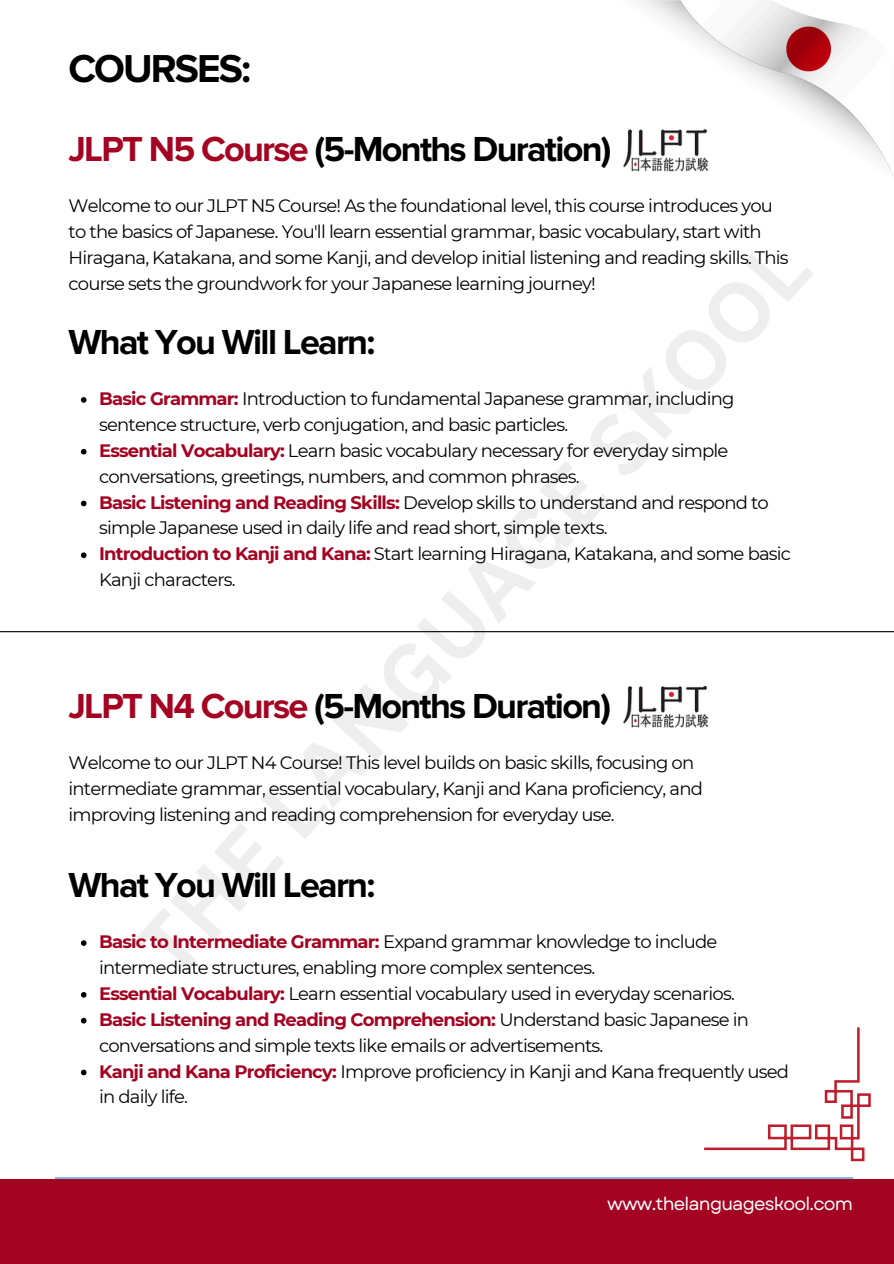
<style>
.page{position:relative;width:894px;height:1264px;background:#fff}
.page>*{position:absolute;margin:0;border:0;box-sizing:border-box;transform-origin:0 0}
.t1{font:700 83.25px "Canva Sans";color:#000}
.t2{font:700 40.35px "Proxima Nova";letter-spacing:-.05em;color:#000}
.t3{font:700 36px "Proxima Nova";letter-spacing:-.05em;color:#000}
.t4{font:18px/25.8px "Montserrat";letter-spacing:-.045em;color:#000}
.t5{font:18px "Garet";letter-spacing:-.045em;color:#fff}
.s1{color:#a40322}
.s2{font-weight:700;color:#a40322}
</style>
<div class="page">
<div style="left:0;top:1179px;width:893px;height:84px;background:#a40322"></div>
<hr style="left:55px;top:1177px;width:797px;height:1px;background:#1b86c7">
<img style="left:640px;top:0;width:253px;height:175px">
<hr style="left:0;top:631px;width:893px;height:1px;background:#000">
<img style="left:623px;top:685px;width:86px;height:43px">
<img style="left:623px;top:123px;width:86px;height:52px">
<svg style="left:704px;top:1027px;width:155px;height:123px"></svg>
<div style="left:850px;top:1147px;width:14px;height:14px;border:3px solid #be1e2d"></div>
<div style="left:856px;top:1093px;width:14px;height:13px;border:3px solid #be1e2d"></div>
<svg style="left:81px;top:397px;width:5px;height:6px"></svg>
<svg style="left:81px;top:449px;width:5px;height:5px"></svg>
<svg style="left:81px;top:500px;width:5px;height:6px"></svg>
<svg style="left:81px;top:552px;width:5px;height:6px"></svg>
<svg style="left:81px;top:940px;width:5px;height:5px"></svg>
<svg style="left:81px;top:992px;width:5px;height:5px"></svg>
<svg style="left:81px;top:1017px;width:5px;height:6px"></svg>
<svg style="left:81px;top:1069px;width:5px;height:6px"></svg>
<h3 class="t2" style="left:68px;top:45px;width:184px">COURSES:</h3>
<p class="t3" style="left:68px;top:127px;width:544px"><span class="s1">JLPT N5 Course</span> (5-Months Duration)</p>
<p class="t4" style="left:68px;top:193px;width:721px">Welcome to our JLPT N5 Course! As the foundational level, this course introduces you to the basics of Japanese. You'll learn essential grammar, basic vocabulary, start with Hiragana, Katakana, and some Kanji, and develop initial listening and reading skills. This course sets the groundwork for your Japanese learning journey!</p>
<p class="t3" style="left:68px;top:320px;width:308px">What You Will Learn:</p>
<h1 class="t1" style="left:110px;top:923px;width:957px;rotate:-48deg">THE LANGUAGE SKOOL</h1>
<h2 class="t4" style="left:99px;top:385px;width:636px"><span class="s2">Basic Grammar:</span> Introduction to fundamental Japanese grammar, including sentence structure, verb conjugation, and basic particles.</h2>
<h3 class="t4" style="left:99px;top:437px;width:630px"><span class="s2">Essential Vocabulary:</span> Learn basic vocabulary necessary for everyday simple conversations, greetings, numbers, and common phrases.</h3>
<p class="t4" style="left:99px;top:489px;width:671px"><span class="s2">Basic Listening and Reading Skills:</span> Develop skills to understand and respond to simple Japanese used in daily life and read short, simple texts.</p>
<h1 class="t4" style="left:99px;top:541px;width:693px"><span class="s2">Introduction to Kanji and Kana:</span> Start learning Hiragana, Katakana, and some basic<br>Kanji characters.</h1>
<p class="t3" style="left:68px;top:684px;width:544px"><span class="s1">JLPT N4 Course</span> (5-Months Duration)</p>
<p class="t4" style="left:68px;top:749px;width:635px">Welcome to our JLPT N4 Course! This level builds on basic skills, focusing on intermediate grammar, essential vocabulary, Kanji and Kana proficiency, and improving listening and reading comprehension for everyday use.</p>
<h3 class="t3" style="left:68px;top:863px;width:308px">What You Will Learn:</h3>
<p class="t4" style="left:99px;top:928px;width:619px"><span class="s2">Basic to Intermediate Grammar:</span> Expand grammar knowledge to include intermediate structures, enabling more complex sentences.</p>
<p class="t4" style="left:99px;top:980px;width:637px"><span class="s2">Essential Vocabulary:</span> Learn essential vocabulary used in everyday scenarios.</p>
<p class="t4" style="left:99px;top:1006px;width:651px"><span class="s2">Basic Listening and Reading Comprehension:</span> Understand basic Japanese in conversations and simple texts like emails or advertisements.</p>
<h3 class="t4" style="left:99px;top:1058px;width:691px"><span class="s2">Kanji and Kana Proficiency:</span> Improve proficiency in Kanji and Kana frequently used in daily life.</h3>
<p class="t5" style="left:607px;top:1190px;width:247px">www.thelanguageskool.com</p>
</div>
